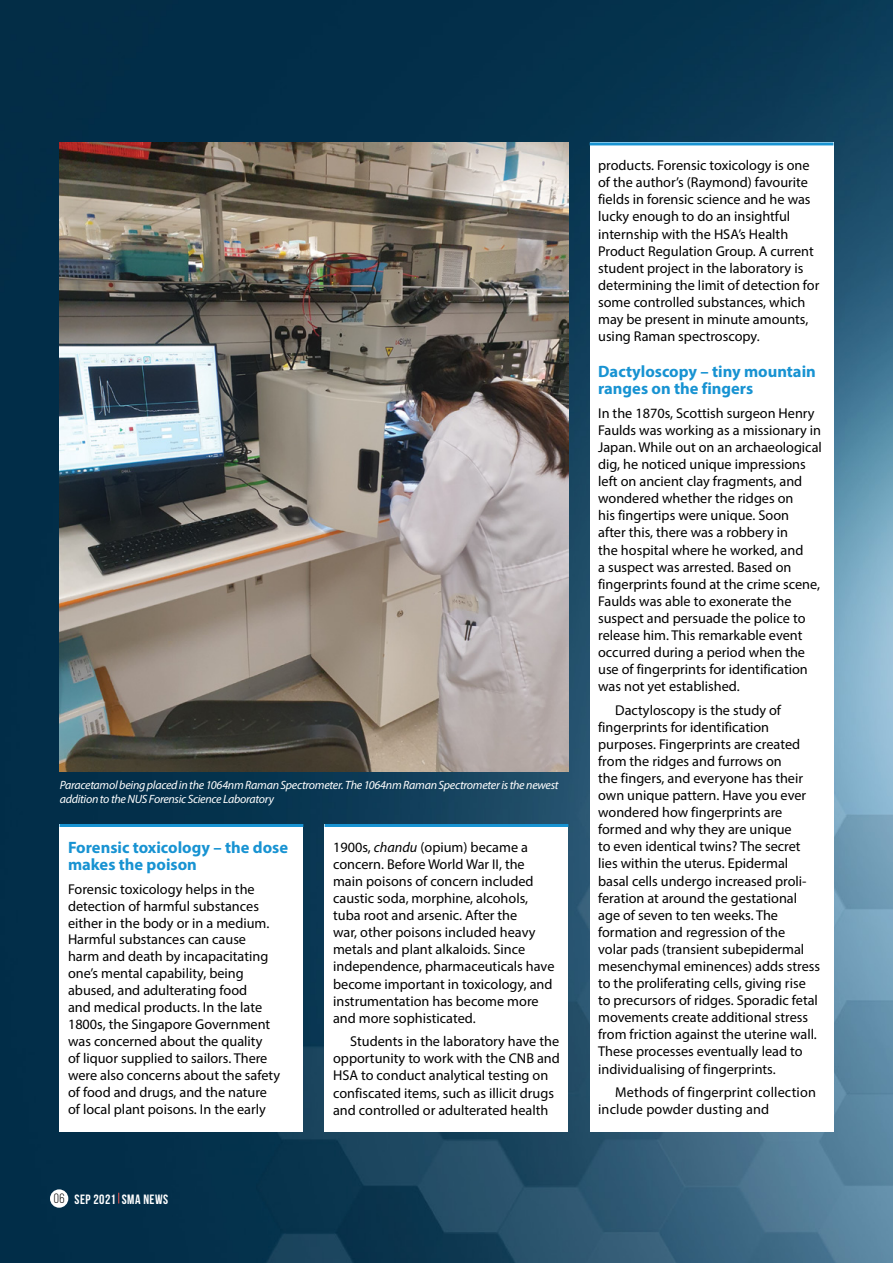
<style>
.page{position:relative;width:893px;height:1263px;background:#fff}
.page>*{position:absolute;margin:0;border:0;box-sizing:border-box;transform-origin:0 0}
.t1{font:700 16.5px/17px "Myriad Pro";color:#1893d2}
.t2{font:14.25px/17.1px "Myriad Pro";color:#000}
.t3{font:700 13.5px "Bebas Neue";letter-spacing:.035em;color:#fff}
.t4{font:italic 12px/13.5px "Myriad Pro";letter-spacing:-.02em;color:#fff}
.s1{font-weight:400;color:#000}
.s2{font-style:italic}
</style>
<div class="page">
<img style="left:0;top:0;width:893px;height:1263px">
<div style="left:60px;top:824px;width:243px;height:307px;background:#fff"></div>
<div style="left:325px;top:824px;width:243px;height:307px;background:#fff"></div>
<div style="left:590px;top:142px;width:243px;height:989px;background:#fff"></div>
<img style="left:60px;top:142px;width:508px;height:630px">
<hr style="left:590px;top:142px;width:243px;height:3px;background:#1893d2">
<hr style="left:325px;top:824px;width:243px;height:3px;background:#1893d2">
<hr style="left:60px;top:824px;width:243px;height:3px;background:#1893d2">
<div style="left:50px;top:1189px;width:18px;height:19px;background:#fff;border-radius:50%"></div>
<p class="t4" style="left:60px;top:778px;width:501px">Paracetamol being placed in the 1064nm Raman Spectrometer. The 1064nm Raman Spectrometer is the newest addition to the NUS Forensic Science Laboratory</p>
<p class="t1" style="left:68px;top:839px;width:222px">Forensic toxicology – the dose makes the poison</p>
<p class="t2" style="left:68px;top:880px;width:213px">Forensic toxicology helps in the detection of harmful substances either in the body or in a medium.<br>Harmful substances can cause harm and death by incapacitating one’s mental capability, being abused, and adulterating food<br>and medical products. In the late<br>1800s, the Singapore Government was concerned about the quality<br>of liquor supplied to sailors. There were also concerns about the safety of food and drugs, and the nature of local plant poisons. In the early</p>
<p class="t3" style="left:54px;top:1191px;width:116px"><span class="s1">06</span> SEP 2021 SMA NEWS</p>
<p class="t2" style="left:333px;top:838px;width:223px">1900s, <span class="s2">chandu</span> (opium) became a concern. Before World War II, the main poisons of concern included caustic soda, morphine, alcohols, tuba root and arsenic. After the<br>war, other poisons included heavy metals and plant alkaloids. Since independence, pharmaceuticals have become important in toxicology, and instrumentation has become more and more sophisticated.</p>
<p class="t2" style="left:333px;top:1033px;width:228px;text-indent:17px">Students in the laboratory have the opportunity to work with the CNB and HSA to conduct analytical testing on confiscated items, such as illicit drugs and controlled or adulterated health</p>
<p class="t2" style="left:598px;top:157px;width:223px">products. Forensic toxicology is one of the author’s (Raymond) favourite fields in forensic science and he was lucky enough to do an insightful internship with the HSA’s Health Product Regulation Group. A current student project in the laboratory is determining the limit of detection for some controlled substances, which may be present in minute amounts, using Raman spectroscopy.</p>
<p class="t1" style="left:598px;top:363px;width:219px">Dactyloscopy – tiny mountain ranges on the fingers</p>
<p class="t2" style="left:598px;top:404px;width:225px">In the 1870s, Scottish surgeon Henry Faulds was working as a missionary in Japan. While out on an archaeological dig, he noticed unique impressions left on ancient clay fragments, and wondered whether the ridges on<br>his fingertips were unique. Soon<br>after this, there was a robbery in<br>the hospital where he worked, and<br>a suspect was arrested. Based on fingerprints found at the crime scene, Faulds was able to exonerate the suspect and persuade the police to release him. This remarkable event occurred during a period when the use of fingerprints for identification was not yet established.</p>
<p class="t2" style="left:598px;top:701px;width:224px;text-indent:17px">Dactyloscopy is the study of fingerprints for identification purposes. Fingerprints are created from the ridges and furrows on<br>the fingers, and everyone has their own unique pattern. Have you ever wondered how fingerprints are formed and why they are unique<br>to even identical twins? The secret lies within the uterus. Epidermal basal cells undergo increased proli&shy;feration at around the gestational age of seven to ten weeks. The formation and regression of the<br>volar pads (transient subepidermal mesenchymal eminences) adds stress to the proliferating cells, giving rise to precursors of ridges. Sporadic fetal movements create additional stress from friction against the uterine wall.<br>These processes eventually lead to individualising of fingerprints.</p>
<p class="t2" style="left:598px;top:1083px;width:219px;text-indent:17px">Methods of fingerprint collection include powder dusting and</p>
</div>
